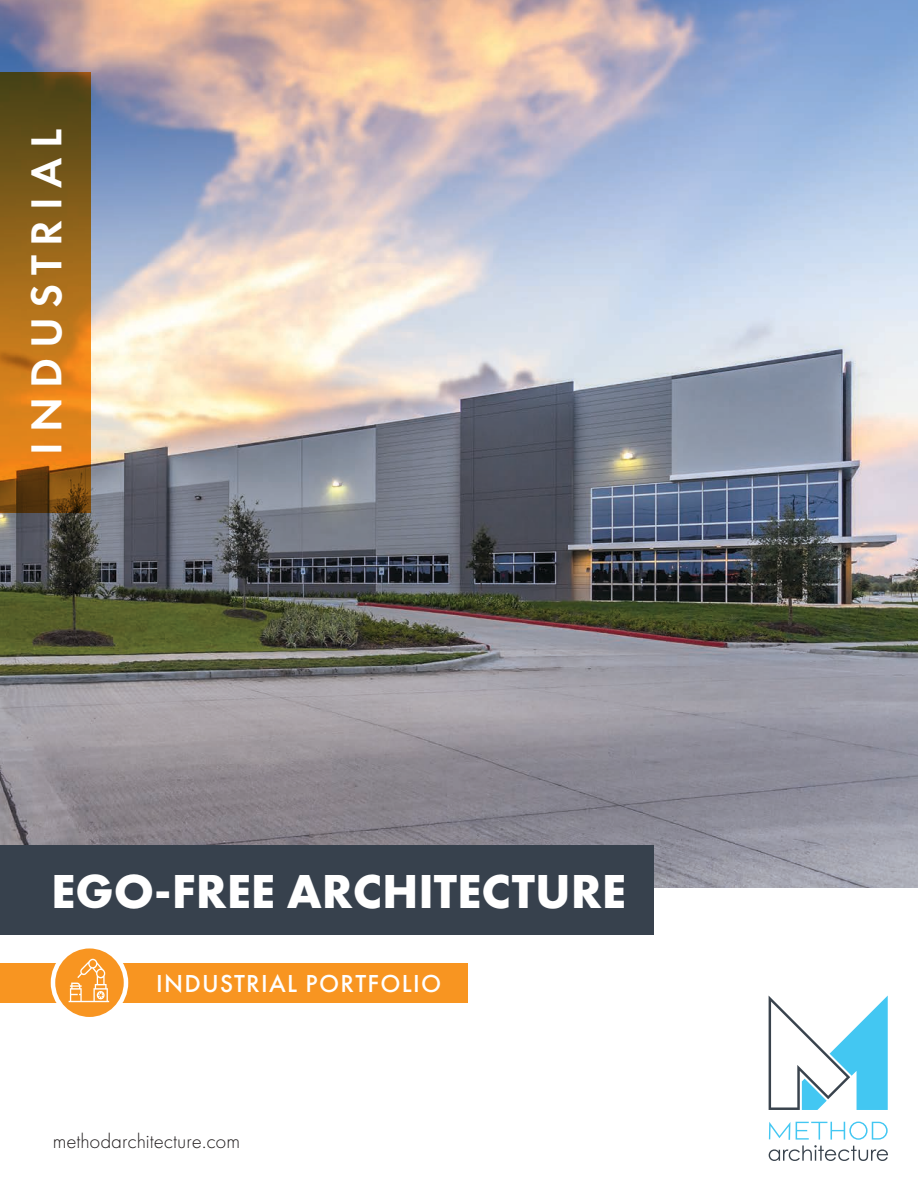
<style>
.page{position:relative;width:918px;height:1188px;background:#fff}
.page>*{position:absolute;margin:0;border:0;box-sizing:border-box;transform-origin:0 0}
.t1{font:700 49.5px "Futura PT";color:#fff}
.t2{font:600 45px "Futura PT";letter-spacing:.21em;color:#fff}
.t3{font:500 25.5px "Futura PT";letter-spacing:.05em;color:#fff}
.t4{font:300 21px "Futura PT";color:#231f20}
</style>
<div class="page">
<img style="left:0;top:0;width:918px;height:887px">
<svg style="left:0;top:72px;width:92px;height:441px;background:#9c6518"></svg>
<div style="left:0;top:845px;width:653px;height:89px;background:#37414d"></div>
<div style="left:0;top:963px;width:468px;height:40px;background:#f89521"></div>
<svg style="left:53px;top:946px;width:73px;height:73px;fill:#f89521"></svg>
<div style="left:51px;top:944px;width:77px;height:77px;border:4px solid #fff;border-radius:50%"></div>
<svg style="left:69px;top:959px;width:40px;height:43px"></svg>
<svg style="left:769px;top:1122px;width:119px;height:39px"></svg>
<svg style="left:769px;top:996px;width:119px;height:114px"></svg>
<p class="t2" style="left:18px;top:455px;width:327px;rotate:-90deg">INDUSTRIAL</p>
<p class="t1" style="left:51px;top:860px;width:576px">EGO-FREE ARCHITECTURE</p>
<p class="t3" style="left:156px;top:969px;width:287px">INDUSTRIAL PORTFOLIO</p>
<p class="t4" style="left:53px;top:1129px;width:189px">methodarchitecture.com</p>
</div>
